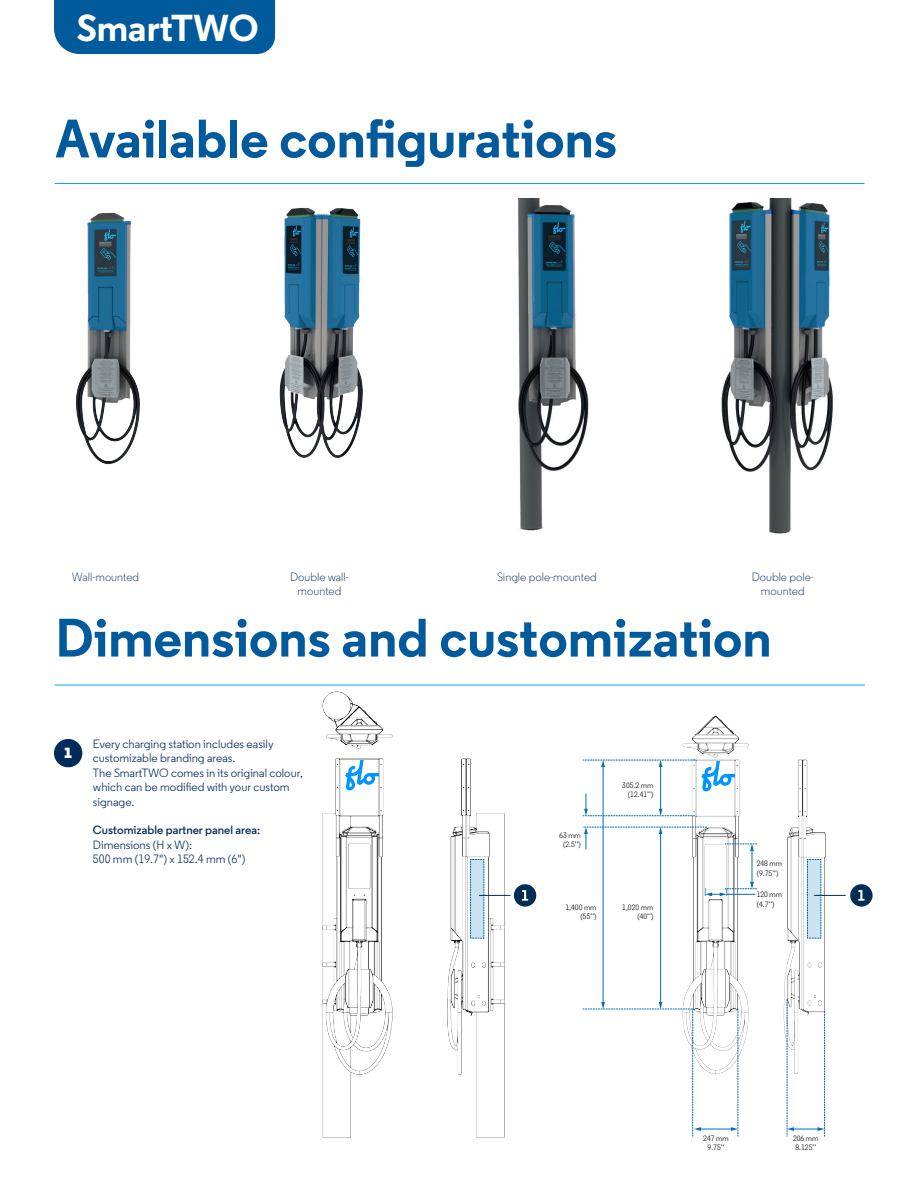
<style>
.page{position:relative;width:918px;height:1188px;background:#fff}
.page>*{position:absolute;margin:0;border:0;box-sizing:border-box;transform-origin:0 0}
.t1{font:700 54px "Regular";color:#015a9b}
.t2{font:700 37.5px "Regular";color:#fff}
.t3{font:900 14.7px "Regular";color:#fff}
.t4{font:12px/14.4px "Regular";color:#002b5c}
.t5{font:300 12px/14.4px "Regular";color:#002b5c;text-align:center}
.t6{font:600 12px "Regular";color:#002b5c}
.t7{font:7.65px/9.3px "Regular";color:#000;text-align:right}
</style>
<div class="page">
<div style="left:54px;top:0;width:221px;height:54px;background:#015a9b"></div>
<hr style="left:55px;top:183px;width:810px;height:1px;background:#00aeef">
<img style="left:76px;top:212px;width:64px;height:253px">
<img style="left:279px;top:207px;width:84px;height:251px">
<img style="left:518px;top:198px;width:71px;height:333px">
<img style="left:721px;top:198px;width:112px;height:336px">
<hr style="left:55px;top:685px;width:810px;height:1px;background:#00aeef">
<img style="left:286px;top:684px;width:260px;height:454px">
<svg style="left:345px;top:760px;width:33px;height:30px"></svg>
<img style="left:667px;top:715px;width:191px;height:365px">
<svg style="left:701px;top:761px;width:34px;height:30px"></svg>
<svg style="left:807px;top:859px;width:15px;height:80px"></svg>
<svg style="left:470px;top:859px;width:15px;height:80px"></svg>
<div style="left:514px;top:884px;width:22px;height:23px;background:#002d54;border-radius:50%"></div>
<svg style="left:522px;top:890px;width:6px;height:11px"></svg>
<div style="left:850px;top:884px;width:23px;height:23px;background:#002d54;border-radius:50%"></div>
<svg style="left:858px;top:890px;width:7px;height:11px"></svg>
<hr style="left:603px;top:766px;width:1px;height:237px;background:#006eba">
<hr style="left:660px;top:766px;width:1px;height:44px;background:#006eba">
<svg style="left:583px;top:760px;width:111px;height:7px"></svg>
<hr style="left:752px;top:850px;width:1px;height:33px;background:#006eba">
<svg style="left:725px;top:844px;width:32px;height:7px"></svg>
<hr style="left:700px;top:1129px;width:32px;height:1px;background:#006eba">
<svg style="left:731px;top:1009px;width:8px;height:127px"></svg>
<svg style="left:787px;top:999px;width:38px;height:137px"></svg>
<svg style="left:705px;top:882px;width:52px;height:14px"></svg>
<svg style="left:583px;top:794px;width:111px;height:22px"></svg>
<hr style="left:660px;top:833px;width:1px;height:170px;background:#006eba">
<svg style="left:583px;top:827px;width:124px;height:22px"></svg>
<svg style="left:583px;top:1002px;width:118px;height:134px"></svg>
<hr style="left:479px;top:895px;width:31px;height:1px;background:#002d54">
<hr style="left:814px;top:895px;width:32px;height:1px;background:#002d54">
<div style="left:54px;top:739px;width:28px;height:28px;background:#002b5c;border-radius:50%"></div>
<h2 class="t2" style="left:77px;top:3px;width:183px">SmartTWO</h2>
<h1 class="t1" style="left:55px;top:103px;width:563px">Available configurations</h1>
<p class="t5" style="left:72px;top:569px;width:69px">Wall-mounted</p>
<p class="t5" style="left:290px;top:569px;width:60px">Double wall&shy;mounted</p>
<p class="t5" style="left:497px;top:569px;width:101px">Single pole-mounted</p>
<p class="t5" style="left:752px;top:569px;width:64px">Double pole&shy;mounted</p>
<h1 class="t1" style="left:55px;top:602px;width:718px">Dimensions and customization</h1>
<p class="t3" style="left:64px;top:743px;width:10px">1</p>
<p class="t4" style="left:93px;top:737px;width:212px">Every charging station includes easily customizable branding areas.<br>The SmartTWO comes in its original colour, which can be modified with your custom signage.</p>
<p class="t6" style="left:93px;top:823px;width:169px">Customizable partner panel area:</p>
<p class="t4" style="left:93px;top:837px;width:154px">Dimensions (H x W):<br>500 mm (19.7") x 152.4 mm (6")</p>
<p class="t7" style="left:559px;top:831px;width:23px;text-align:center">63 mm (2.5’’)</p>
<p class="t7" style="left:565px;top:902px;width:33px">1,400 mm (55’’)</p>
<p class="t7" style="left:622px;top:781px;width:33px">305.2 mm (12.41’’)</p>
<p class="t7" style="left:622px;top:902px;width:33px">1,020 mm (40’’)</p>
<p class="t7" style="left:757px;top:859px;width:27px;text-align:left">248 mm (9.75’’)</p>
<p class="t7" style="left:757px;top:890px;width:27px;text-align:left">120 mm (4.7’’)</p>
<p class="t7" style="left:703px;top:1134px;width:27px;text-align:center">247 mm<br>9.75’’</p>
<p class="t7" style="left:793px;top:1134px;width:27px;text-align:center">206 mm<br>8.125’’</p>
</div>
